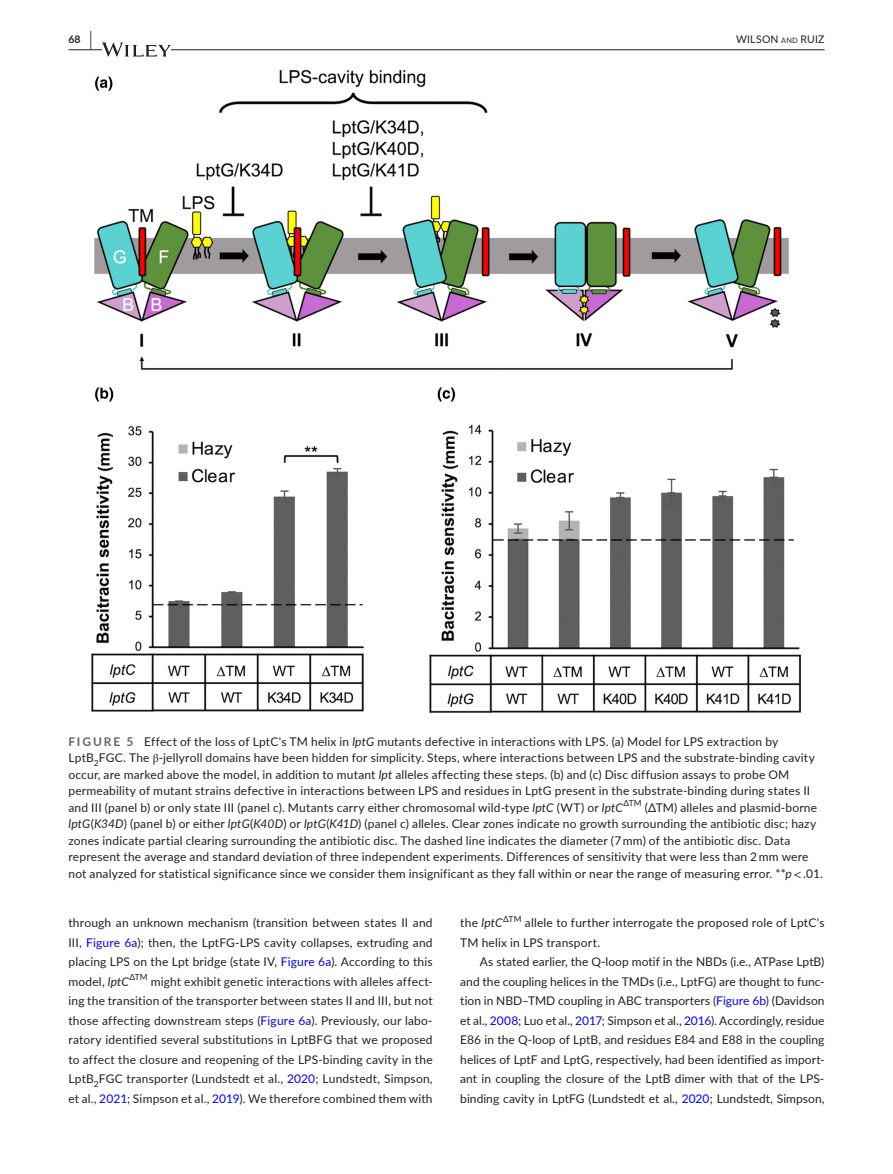
<style>
.page{position:relative;width:893px;height:1174px;background:#fff}
.page>*{position:absolute;margin:0;border:0;box-sizing:border-box;transform-origin:0 0}
.t1{font:12px/19.5px "Lato";letter-spacing:.015em;color:#231f20;text-align:justify}
.t2{font:10.5px "Lato";letter-spacing:.02em;color:#231f20}
.t3{font:700 10.5px "Lato";color:#231f20}
.s1{font-size:19.5px}
.s2{font-size:7.35px}
.s3{font-weight:700;color:#636366}
.s4{font-style:italic}
.s5{font-family:"STIX"}
.s6{color:#00f}
</style>
<div class="page">
<hr style="left:68px;top:49px;width:756px;height:1px;background:#231f20">
<svg style="left:102px;top:42px;width:69px;height:15px"></svg>
<img style="left:91px;top:69px;width:710px;height:644px">
<p class="t3" style="left:68px;top:31px;width:25px">68 <span class="s1">|</span></p>
<p class="t2" style="left:736px;top:31px;width:90px">WILSON <span class="s2">an d</span> RUIZ</p>
<p class="t1" style="left:68px;top:732px;width:756px;line-height:16.5px;text-align:left"><span class="s3">FIGURE 5</span> Effect of the loss of LptC's TM helix in <span class="s4">lptG</span> mutants defective in interactions with LPS. (a) Model for LPS extraction by LptB<sub>2</sub>FGC. The <span class="s5">β</span>-jellyroll domains have been hidden for simplicity. Steps, where interactions between LPS and the substrate-binding cavity occur, are marked above the model, in addition to mutant <span class="s4">lpt</span> alleles affecting these steps. (b) and (c) Disc diffusion assays to probe OM permeability of mutant strains defective in interactions between LPS and residues in LptG present in the substrate-binding during states II and III (panel b) or only state III (panel c). Mutants carry either chromosomal wild-type <span class="s4">lptC</span> (WT) or <span class="s4">lptC</span><sup>∆TM</sup> (∆TM) alleles and plasmid-borne <span class="s4">lptG</span>(<span class="s4">K34D</span>) (panel b) or either <span class="s4">lptG</span>(<span class="s4">K40D</span>) or <span class="s4">lptG</span>(<span class="s4">K41D</span>) (panel c) alleles. Clear zones indicate no growth surrounding the antibiotic disc; hazy zones indicate partial clearing surrounding the antibiotic disc. The dashed line indicates the diameter (7 mm) of the antibiotic disc. Data represent the average and standard deviation of three independent experiments. Differences of sensitivity that were less than 2 mm were not analyzed for statistical significance since we consider them insignificant as they fall within or near the range of measuring error. **<span class="s4">p</span><span class="s5">&lt;</span> .01.</p>
<p class="t1" style="left:68px;top:912px;width:366px">through an unknown mechanism (transition between states II and III, <span class="s6">Figure 6a</span>); then, the LptFG-LPS cavity collapses, extruding and placing LPS on the Lpt bridge (state IV, <span class="s6">Figure 6a</span>). According to this model, <span class="s4">lptC</span><sup>∆TM</sup> might exhibit genetic interactions with alleles affect&shy;ing the transition of the transporter between states II and III, but not those affecting downstream steps (<span class="s6">Figure 6a</span>). Previously, our labo&shy;ratory identified several substitutions in LptBFG that we proposed to affect the closure and reopening of the LPS-binding cavity in the LptB<sub>2</sub>FGC transporter (Lundstedt et al., <span class="s6">2020</span>; Lundstedt, Simpson, et al., <span class="s6">2021</span>; Simpson et al., <span class="s6">2019</span>). We therefore combined them with</p>
<p class="t1" style="left:460px;top:912px;width:366px">the <span class="s4">lptC</span><sup>∆TM</sup> allele to further interrogate the proposed role of LptC's<br>TM helix in LPS transport.</p>
<p class="t1" style="left:460px;top:951px;width:366px;text-indent:20px">As stated earlier, the Q-loop motif in the NBDs (i.e., ATPase LptB) and the coupling helices in the TMDs (i.e., LptFG) are thought to func&shy;tion in NBD–TMD coupling in ABC transporters (<span class="s6">Figure 6b</span>) (Davidson et al., <span class="s6">2008</span>; Luo et al., <span class="s6">2017</span>; Simpson et al., <span class="s6">2016</span>). Accordingly, residue E86 in the Q-loop of LptB, and residues E84 and E88 in the coupling helices of LptF and LptG, respectively, had been identified as import&shy;ant in coupling the closure of the LptB dimer with that of the LPS&shy;binding cavity in LptFG (Lundstedt et al., <span class="s6">2020</span>; Lundstedt, Simpson,</p>
</div>
